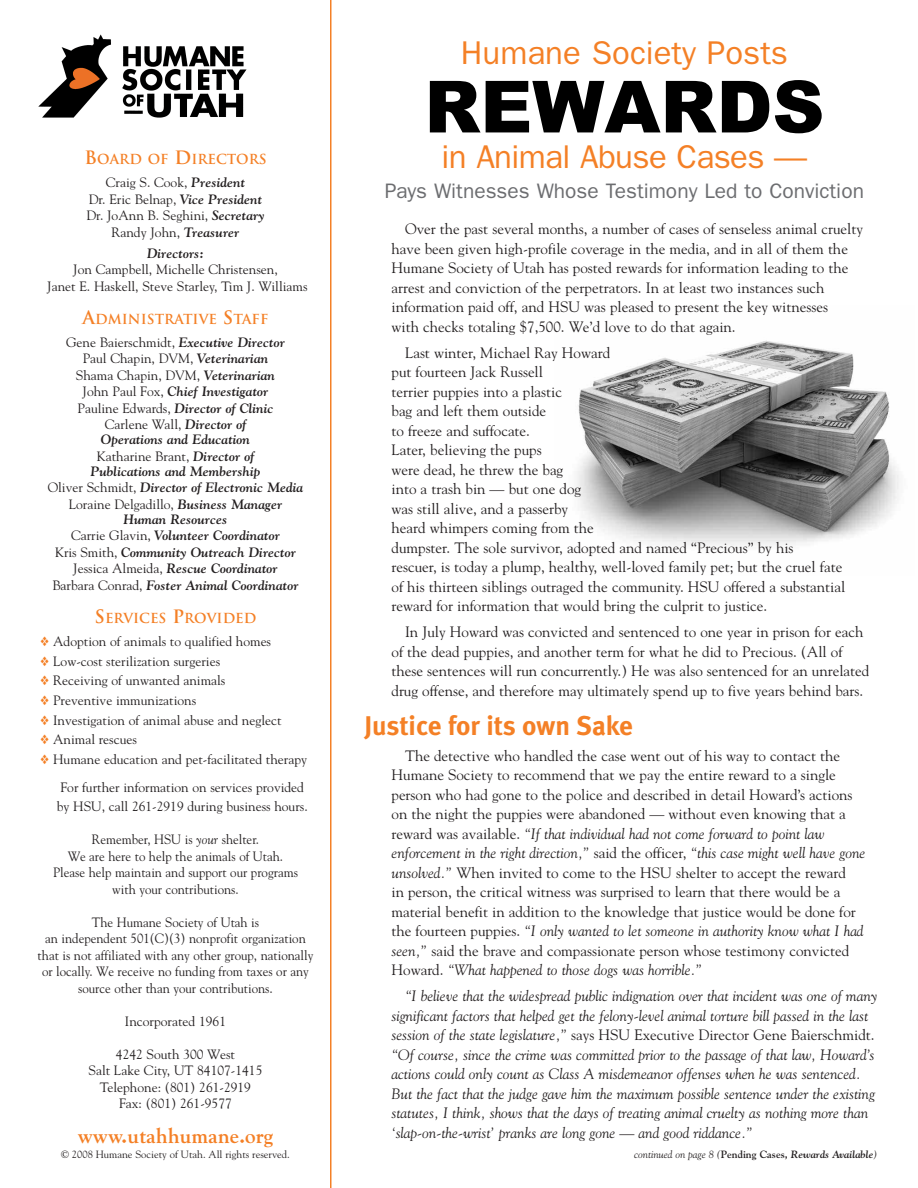
<style>
.page{position:relative;width:918px;height:1188px;background:#fff}
.page>*{position:absolute;margin:0;border:0;box-sizing:border-box;transform-origin:0 0}
.t1{font:900 72px "Arial";color:#000}
.t2{font:33px "Franklin Gothic";letter-spacing:-.02em;color:#f48026}
.t3{font:33px "Franklin Gothic";color:#f48026}
.t4{font:700 27px "Meta";color:#f48026}
.t5{font:21px "Franklin Gothic";color:#6c6d70}
.t6{font:700 21px "Goudy";letter-spacing:.01em;color:#f48026}
.t7{font:15px/19.5px "Goudy";color:#231f20}
.t8{font:italic 15px/19.5px "Goudy";color:#231f20}
.t9{font:13.5px/16.5px "Goudy";color:#231f20;text-align:center}
.t10{font:13.5px/16.5px "Goudy";color:#231f20;text-align:center;scale:.95 1}
.t11{font:italic 700 13.5px/16.5px "Goudy";color:#231f20;text-align:center}
.t12{font:700 13.5px "Trajan";color:#f48026}
.t13{font:italic 10.5px "Goudy";color:#231f20}
.t14{font:10.5px "Goudy";color:#231f20}
.s1{font-size:18px}
.s2{font-weight:700;font-style:italic}
.s3{font-weight:400;font-style:normal}
.s4{color:#f48026}
.s5{font-style:italic}
.s6{font-style:normal}
.s7{font-weight:700;font-style:normal}
.s8{font-weight:700}
</style>
<div class="page">
<img style="left:577px;top:340px;width:322px;height:206px">
<img style="left:39px;top:34px;width:208px;height:83px">
<hr style="left:330px;top:0;width:2px;height:1188px;background:#f48026">
<p class="t12" style="left:84px;top:152px;width:184px"><span class="s1">B</span>OARD OF <span class="s1">D</span>IRECTORS</p>
<p class="t9" style="left:87px;top:174px;width:179px">Craig S. Cook, <span class="s2">President<br></span>Dr. Eric Belnap, <span class="s2">Vice President<br></span>Dr. JoAnn B. Seghini, <span class="s2">Secretary<br></span>Randy John, <span class="s2">Treasurer</span></p>
<p class="t11" style="left:147px;top:245px;width:58px">Directors:</p>
<p class="t9" style="left:47px;top:261px;width:262px">Jon Campbell, Michelle Christensen,<br>Janet E. Haskell, Steve Starley, Tim J. Williams</p>
<p class="t12" style="left:83px;top:311px;width:187px"><span class="s1">A</span>DMINISTRATIVE <span class="s1">S</span>TAFF</p>
<p class="t9" style="left:66px;top:334px;width:220px">Gene Baierschmidt, <span class="s2">Executive Director </span>Paul Chapin, DVM, <span class="s2">Veterinarian </span>Shama Chapin, DVM, <span class="s2">Veterinarian </span>John Paul Fox, <span class="s2">Chief Investigator </span>Pauline Edwards, <span class="s2">Director of Clinic </span>Carlene Wall, <span class="s2">Director of</span></p>
<p class="t11" style="left:97px;top:431px;width:159px">Operations and Education<br><span class="s3">Katharine Brant,</span> Director of</p>
<p class="t11" style="left:48px;top:463px;width:257px">Publications and Membership<br><span class="s3">Oliver Schmidt,</span> Director of Electronic Media<br><span class="s3">Loraine Delgadillo,</span> Business Manager</p>
<p class="t11" style="left:52px;top:511px;width:248px">Human Resources<br><span class="s3">Carrie Glavin,</span> Volunteer Coordinator<br><span class="s3">Kris Smith,</span> Community Outreach Director <span class="s3">Jessica Almeida,</span> Rescue Coordinator <span class="s3">Barbara Conrad,</span> Foster Animal Coordinator</p>
<p class="t12" style="left:95px;top:610px;width:163px"><span class="s1">S</span>ERVICES <span class="s1">P</span>ROVIDED</p>
<p class="t9" style="left:40px;top:633px;width:232px"><span class="s4">❖</span> Adoption of animals to qualified homes</p>
<p class="t9" style="left:40px;top:653px;width:181px"><span class="s4">❖</span> Low-cost sterilization surgeries</p>
<p class="t9" style="left:40px;top:672px;width:186px"><span class="s4">❖</span> Receiving of unwanted animals</p>
<p class="t9" style="left:40px;top:692px;width:157px"><span class="s4">❖</span> Preventive immunizations</p>
<p class="t9" style="left:40px;top:712px;width:243px"><span class="s4">❖</span> Investigation of animal abuse and neglect</p>
<p class="t9" style="left:40px;top:732px;width:98px"><span class="s4">❖</span> Animal rescues</p>
<p class="t9" style="left:40px;top:746px;width:268px;line-height:27.3px;text-align:right"><span class="s4">❖</span> Humane education and pet-facilitated therapy<br>For further information on services provided</p>
<p class="t9" style="left:57px;top:798px;width:253px">by HSU, call 261-2919 during business hours.</p>
<p class="t10" style="left:53px;top:831px;width:259px">Remember, HSU is <span class="s5">your</span> shelter.<br>We are here to help the animals of Utah.<br>Please help maintain and support our programs with your contributions.</p>
<p class="t10" style="left:38px;top:914px;width:292px">The Humane Society of Utah is<br>an independent 501(C)(3) nonprofit organization that is not affiliated with any other group, nationally or locally. We receive no funding from taxes or any source other than your contributions.</p>
<p class="t9" style="left:125px;top:1013px;width:103px">Incorporated 1961</p>
<p class="t9" style="left:89px;top:1046px;width:175px">4242 South 300 West<br>Salt Lake City, UT 84107-1415<br>Telephone: (801) 261-2919<br>Fax: (801) 261-9577</p>
<h3 class="t6" style="left:78px;top:1123px;width:197px">www.utahhumane.org</h3>
<p class="t14" style="left:61px;top:1148px;width:230px">© 2008 Humane Society of Utah. All rights reserved.</p>
<h2 class="t3" style="left:461px;top:33px;width:329px">Humane Society Posts</h2>
<h1 class="t1" style="left:424px;top:65px;width:402px">REWARDS</h1>
<h2 class="t2" style="left:442px;top:137px;width:367px">in Animal Abuse Cases —</h2>
<h3 class="t5" style="left:385px;top:178px;width:481px">Pays Witnesses Whose Testimony Led to Conviction</h3>
<p class="t7" style="left:392px;top:219px;width:473px;text-indent:14px">Over the past several months, a number of cases of senseless animal cruelty have been given high-profile coverage in the media, and in all of them the Humane Society of Utah has posted rewards for information leading to the arrest and conviction of the perpetrators. In at least two instances such information paid off, and HSU was pleased to present the key witnesses<br>with checks totaling $7,500. We’d love to do that again.</p>
<p class="t7" style="left:392px;top:343px;width:455px;text-indent:14px">Last winter, Michael Ray Howard<br>put fourteen Jack Russell<br>terrier puppies into a plastic<br>bag and left them outside<br>to freeze and suffocate.<br>Later, believing the pups<br>were dead, he threw the bag<br>into a trash bin — but one dog<br>was still alive, and a passerby<br>heard whimpers coming from the<br>dumpster. The sole survivor, adopted and named “Precious” by his<br>rescuer, is today a plump, healthy, well-loved family pet; but the cruel fate of his thirteen siblings outraged the community. HSU offered a substantial reward for information that would bring the culprit to justice.</p>
<p class="t7" style="left:392px;top:622px;width:479px;text-indent:14px">In July Howard was convicted and sentenced to one year in prison for each of the dead puppies, and another term for what he did to Precious. (All of these sentences will run concurrently.) He was also sentenced for an unrelated drug offense, and therefore may ultimately spend up to five years behind bars.</p>
<h3 class="t4" style="left:364px;top:716px;width:270px">Justice for its own Sake</h3>
<p class="t7" style="left:392px;top:746px;width:475px;text-indent:14px">The detective who handled the case went out of his way to contact the Humane Society to recommend that we pay the entire reward to a single person who had gone to the police and described in detail Howard’s actions on the night the puppies were abandoned — without even knowing that a reward was available. <span class="s5">“If that individual had not come forward to point law enforcement in the right direction,”</span> said the officer, <span class="s5">“this case might well have gone unsolved.”</span> When invited to come to the HSU shelter to accept the reward<br>in person, the critical witness was surprised to learn that there would be a material benefit in addition to the knowledge that justice would be done for the fourteen puppies. <span class="s5">“I only wanted to let someone in authority know what I had seen,”</span> said the brave and compassionate person whose testimony convicted Howard. <span class="s5">“What happened to those dogs was horrible.”</span></p>
<p class="t8" style="left:392px;top:986px;width:488px;text-indent:14px">“I believe that the widespread public indignation over that incident was one of many significant factors that helped get the felony-level animal torture bill passed in the last session of the state legislature,” <span class="s6">says HSU Executive Director Gene Baierschmidt. </span>“Of course, since the crime was committed prior to the passage of that law, Howard’s actions could only count as Class A misdemeanor offenses when he was sentenced.<br>But the fact that the judge gave him the maximum possible sentence under the existing statutes, I think, shows that the days of treating animal cruelty as nothing more than ‘slap-on-the-wrist’ pranks are long gone — and good riddance.”</p>
<p class="t13" style="left:634px;top:1149px;width:245px">continued on page 8 (<span class="s7">Pending Cases,</span> <span class="s8">Rewards Available</span>)</p>
</div>
